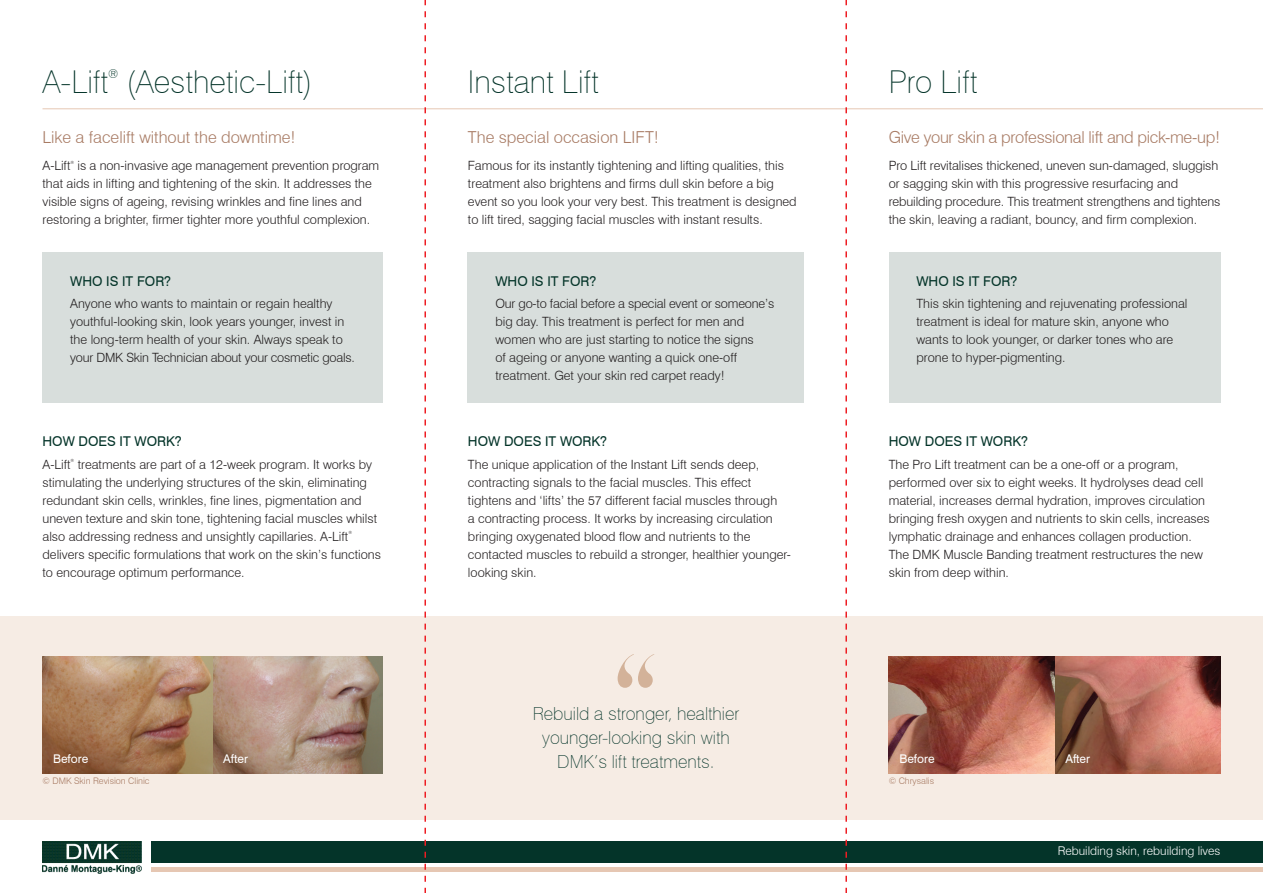
<style>
.page{position:relative;width:1263px;height:893px;background:#fff}
.page>*{position:absolute;margin:0;border:0;box-sizing:border-box;transform-origin:0 0}
.t1{font:100 31.5px "Swiss 721 BT";color:#043429}
.Subtitle{font:100 18px/24px "Swiss 721 BT";color:#043429;text-align:center}
.End_body{font:300 16.5px "Swiss 721 BT";color:#a87b64}
.End_body-2{font:300 16.5px "Swiss 721 BT";letter-spacing:-.02em;color:#a87b64}
.Subtitle-2{font:13.5px "Swiss 721 BT";color:#043429}
.Body{font:300 12.75px/18px "Swiss 721 BT";color:#231f20}
.End_body-3{font:300 12.75px/18px "Swiss 721 BT";color:#231f20}
.t2{font:100 12.3px "Swiss 721 BT";color:#043429}
.Body-2{font:300 12px "Swiss 721 BT";color:#fff}
.Body-3{font:12px "Swiss 721 BT";color:#fff}
.t3{font:300 9px "Swiss 721 BT";color:#a87b64}
.Body-4{font:300 4.35px "Swiss 721 BT";color:#231f20}
</style>
<div class="page">
<img style="left:43px;top:841px;width:98px;height:33px">
<div style="left:152px;top:841px;width:1111px;height:22px;background:#043429"></div>
<div style="left:152px;top:867px;width:1111px;height:5px;background:#e6c7b3"></div>
<div style="left:43px;top:253px;width:340px;height:150px;background:#d8dedc"></div>
<div style="left:0;top:616px;width:1263px;height:204px;background:#f6ece4"></div>
<div style="left:889px;top:253px;width:331px;height:150px;background:#d8dedc"></div>
<div style="left:468px;top:253px;width:336px;height:150px;background:#d8dedc"></div>
<img style="left:1054px;top:656px;width:166px;height:117px">
<svg style="left:889px;top:656px;width:165px;height:117px"></svg>
<hr style="left:43px;top:108px;width:1220px;height:1px;background:#e6c7b3">
<svg style="left:618px;top:654px;width:36px;height:34px"></svg>
<img style="left:43px;top:656px;width:340px;height:117px">
<svg style="left:845px;top:0;width:2px;height:893px"></svg>
<svg style="left:424px;top:0;width:2px;height:893px"></svg>
<p class="t1" style="left:43px;top:62px;width:67px">A-Lift</p>
<p class="t2" style="left:108px;top:66px;width:12px">®</p>
<p class="t1" style="left:127px;top:62px;width:187px">(Aesthetic-Lift)</p>
<p class="End_body" style="left:43px;top:128px;width:255px">Like a facelift without the downtime!</p>
<p class="Body" style="left:43px;top:156px;width:29px">A-Lift</p>
<p class="Body-4" style="left:70px;top:160px;width:5px">®</p>
<p class="Body" style="left:43px;top:156px;width:338px;text-indent:35px">is a non-invasive age management prevention program that aids in lifting and tightening of the skin. It addresses the visible signs of ageing, revising wrinkles and fine lines and restoring a brighter, firmer tighter more youthful complexion.</p>
<p class="Subtitle-2" style="left:70px;top:273px;width:103px">WHO IS IT FOR?</p>
<p class="Body" style="left:70px;top:294px;width:286px">Anyone who wants to maintain or regain healthy youthful-looking skin, look years younger, invest in the long-term health of your skin. Always speak to your DMK Skin Technician about your cosmetic goals.</p>
<p class="Subtitle-2" style="left:43px;top:433px;width:141px">HOW DOES IT WORK?</p>
<p class="Body" style="left:43px;top:455px;width:30px">A-Lift</p>
<p class="Body-4" style="left:71px;top:458px;width:5px">®</p>
<p class="Body" style="left:43px;top:455px;width:336px;text-indent:35px">treatments are part of a 12-week program. It works by stimulating the underlying structures of the skin, eliminating redundant skin cells, wrinkles, fine lines, pigmentation and uneven texture and skin tone, tightening facial muscles whilst also addressing redness and unsightly capillaries. A-Lift</p>
<p class="Body-4" style="left:348px;top:530px;width:5px">®</p>
<p class="Body" style="left:43px;top:545px;width:340px">delivers specific formulations that work on the skin’s functions to encourage optimum performance.</p>
<p class="t1" style="left:468px;top:62px;width:132px">Instant Lift</p>
<p class="End_body" style="left:468px;top:128px;width:192px">The special occasion LIFT!</p>
<p class="End_body-3" style="left:468px;top:156px;width:330px">Famous for its instantly tightening and lifting qualities, this treatment also brightens and firms dull skin before a big event so you look your very best. This treatment is designed to lift tired, sagging facial muscles with instant results.</p>
<p class="Subtitle-2" style="left:495px;top:273px;width:103px">WHO IS IT FOR?</p>
<p class="Body" style="left:495px;top:294px;width:280px">Our go-to facial before a special event or someone’s big day. This treatment is perfect for men and women who are just starting to notice the signs<br>of ageing or anyone wanting a quick one-off treatment. Get your skin red carpet ready!</p>
<p class="Subtitle-2" style="left:468px;top:433px;width:141px">HOW DOES IT WORK?</p>
<p class="Body" style="left:468px;top:455px;width:324px">The unique application of the Instant Lift sends deep, contracting signals to the facial muscles. This effect tightens and ‘lifts’ the 57 different facial muscles through<br>a contracting process. It works by increasing circulation bringing oxygenated blood flow and nutrients to the contacted muscles to rebuild a stronger, healthier younger&shy;looking skin.</p>
<p class="t1" style="left:889px;top:62px;width:90px">Pro Lift</p>
<p class="End_body-2" style="left:889px;top:128px;width:333px">Give your skin a professional lift and pick-me-up!</p>
<p class="End_body-3" style="left:889px;top:156px;width:333px">Pro Lift revitalises thickened, uneven sun-damaged, sluggish or sagging skin with this progressive resurfacing and rebuilding procedure. This treatment strengthens and tightens the skin, leaving a radiant, bouncy, and firm complexion.</p>
<p class="Subtitle-2" style="left:916px;top:273px;width:103px">WHO IS IT FOR?</p>
<p class="Body" style="left:916px;top:294px;width:273px">This skin tightening and rejuvenating professional treatment is ideal for mature skin, anyone who wants to look younger, or darker tones who are prone to hyper-pigmenting.</p>
<p class="Subtitle-2" style="left:889px;top:433px;width:141px">HOW DOES IT WORK?</p>
<p class="Body" style="left:889px;top:455px;width:322px">The Pro Lift treatment can be a one-off or a program, performed over six to eight weeks. It hydrolyses dead cell material, increases dermal hydration, improves circulation bringing fresh oxygen and nutrients to skin cells, increases lymphatic drainage and enhances collagen production.<br>The DMK Muscle Banding treatment restructures the new skin from deep within.</p>
<p class="Subtitle" style="left:533px;top:702px;width:208px">Rebuild a stronger, healthier younger-looking skin with<br>DMK’s lift treatments.</p>
<p class="Body-3" style="left:53px;top:751px;width:37px">Before</p>
<p class="Body-3" style="left:223px;top:751px;width:26px">After</p>
<p class="t3" style="left:43px;top:775px;width:109px">© DMK Skin Revision Clinic</p>
<p class="t3" style="left:889px;top:775px;width:47px">© Chrysalis</p>
<p class="Body-3" style="left:899px;top:752px;width:37px">Before</p>
<p class="Body-3" style="left:1065px;top:752px;width:26px">After</p>
<p class="Body-2" style="left:1058px;top:843px;width:164px">Rebuilding skin, rebuilding lives</p>
</div>
